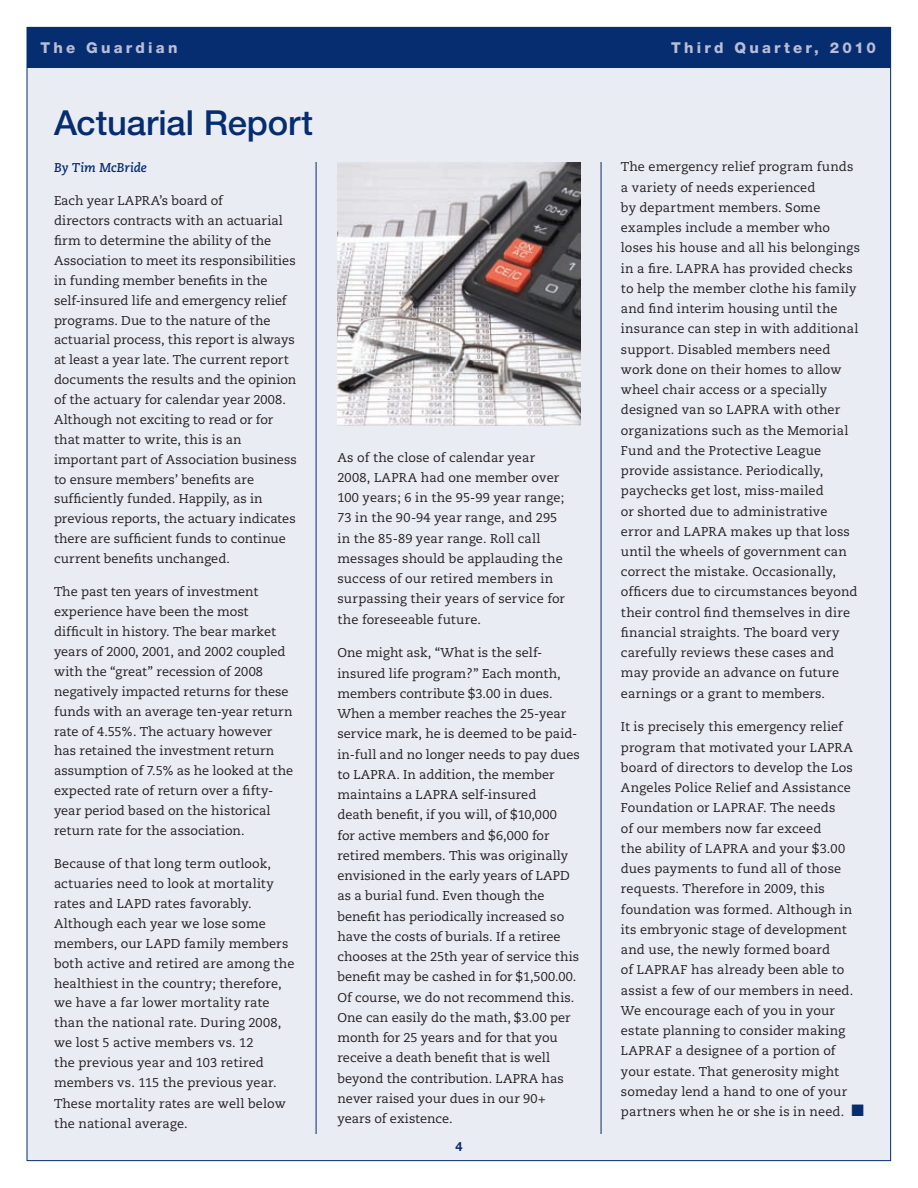
<style>
.page{position:relative;width:918px;height:1188px;background:#fff}
.page>*{position:absolute;margin:0;border:0;box-sizing:border-box;transform-origin:0 0}
.t1{font:500 34.5px "Helvetica Neue";letter-spacing:-.005em;color:#052d6f}
.t2{font:800 15px "Helvetica Neue";letter-spacing:.215em;color:#b9bdd7}
.t3{font:12.75px/20.2px "Caecilia";letter-spacing:.005em;color:#231f20}
.t4{font:italic 700 12.75px "Caecilia";color:#052d6f}
.t5{font:700 12.75px "Helvetica Neue";color:#052d6f}
.s1{color:#052d6f}
</style>
<div class="page">
<div style="left:27px;top:67px;width:863px;height:1094px;background:#eaecf4"></div>
<hr style="left:601px;top:162px;width:1px;height:972px;background:#052d6f">
<hr style="left:316px;top:162px;width:1px;height:972px;background:#052d6f">
<div style="left:27px;top:27px;width:864px;height:41px;background:#052d6f"></div>
<img style="left:338px;top:162px;width:242px;height:263px">
<hr style="left:890px;top:27px;width:1px;height:1134px;background:#052d6f">
<hr style="left:27px;top:27px;width:1px;height:1134px;background:#052d6f">
<hr style="left:27px;top:1160px;width:864px;height:1px;background:#052d6f">
<p class="t2" style="left:40px;top:39px;width:139px">The Guardian</p>
<p class="t2" style="left:671px;top:39px;width:206px">Third Quarter, 2010</p>
<h1 class="t1" style="left:54px;top:102px;width:260px">Actuarial Report</h1>
<p class="t4" style="left:54px;top:160px;width:94px">By Tim McBride</p>
<p class="t3" style="left:54px;top:191px;width:244px">Each year LAPRA’s board of<br>directors contracts with an actuarial firm to determine the ability of the Association to meet its responsibilities in funding member benefits in the self-insured life and emergency relief programs. Due to the nature of the actuarial process, this report is always at least a year late. The current report documents the results and the opinion of the actuary for calendar year 2008.<br>Although not exciting to read or for that matter to write, this is an important part of Association business to ensure members’ benefits are sufficiently funded. Happily, as in previous reports, the actuary indicates there are sufficient funds to continue current benefits unchanged.</p>
<p class="t3" style="left:54px;top:582px;width:241px">The past ten years of investment experience have been the most difficult in history. The bear market years of 2000, 2001, and 2002 coupled with the “great” recession of 2008 negatively impacted returns for these funds with an average ten-year return rate of 4.55%. The actuary however has retained the investment return assumption of 7.5% as he looked at the expected rate of return over a fifty&shy;year period based on the historical return rate for the association.</p>
<p class="t3" style="left:54px;top:854px;width:242px">Because of that long term outlook, actuaries need to look at mortality rates and LAPD rates favorably.<br>Although each year we lose some members, our LAPD family members both active and retired are among the healthiest in the country; therefore, we have a far lower mortality rate than the national rate. During 2008, we lost 5 active members vs. 12<br>the previous year and 103 retired members vs. 115 the previous year.<br>These mortality rates are well below the national average.</p>
<p class="t3" style="left:337px;top:447px;width:229px">As of the close of calendar year<br>2008, LAPRA had one member over<br>100 years; 6 in the 95-99 year range;<br>73 in the 90-94 year range, and 295 in the 85-89 year range. Roll call messages should be applauding the success of our retired members in surpassing their years of service for the foreseeable future.</p>
<p class="t3" style="left:337px;top:643px;width:244px">One might ask, “What is the self&shy;insured life program?” Each month, members contribute $3.00 in dues.<br>When a member reaches the 25-year service mark, he is deemed to be paid&shy;in-full and no longer needs to pay dues to LAPRA. In addition, the member maintains a LAPRA self-insured<br>death benefit, if you will, of $10,000<br>for active members and $6,000 for retired members. This was originally envisioned in the early years of LAPD as a burial fund. Even though the benefit has periodically increased so have the costs of burials. If a retiree chooses at the 25th year of service this benefit may be cashed in for $1,500.00.<br>Of course, we do not recommend this.<br>One can easily do the math, $3.00 per month for 25 years and for that you receive a death benefit that is well beyond the contribution. LAPRA has never raised your dues in our 90+ years of existence.</p>
<p class="t5" style="left:455px;top:1139px;width:9px">4</p>
<p class="t3" style="left:621px;top:157px;width:241px">The emergency relief program funds a variety of needs experienced<br>by department members. Some examples include a member who loses his house and all his belongings in a fire. LAPRA has provided checks to help the member clothe his family and find interim housing until the insurance can step in with additional support. Disabled members need work done on their homes to allow wheel chair access or a specially designed van so LAPRA with other organizations such as the Memorial Fund and the Protective League provide assistance. Periodically, paychecks get lost, miss-mailed<br>or shorted due to administrative error and LAPRA makes up that loss until the wheels of government can correct the mistake. Occasionally, officers due to circumstances beyond their control find themselves in dire financial straights. The board very carefully reviews these cases and may provide an advance on future earnings or a grant to members.</p>
<p class="t3" style="left:621px;top:717px;width:245px">It is precisely this emergency relief program that motivated your LAPRA board of directors to develop the Los Angeles Police Relief and Assistance Foundation or LAPRAF. The needs<br>of our members now far exceed<br>the ability of LAPRA and your $3.00 dues payments to fund all of those requests. Therefore in 2009, this foundation was formed. Although in its embryonic stage of development and use, the newly formed board<br>of LAPRAF has already been able to assist a few of our members in need.<br>We encourage each of you in your estate planning to consider making LAPRAF a designee of a portion of your estate. That generosity might someday lend a hand to one of your partners when he or she is in need. <span class="s1">■</span></p>
</div>
